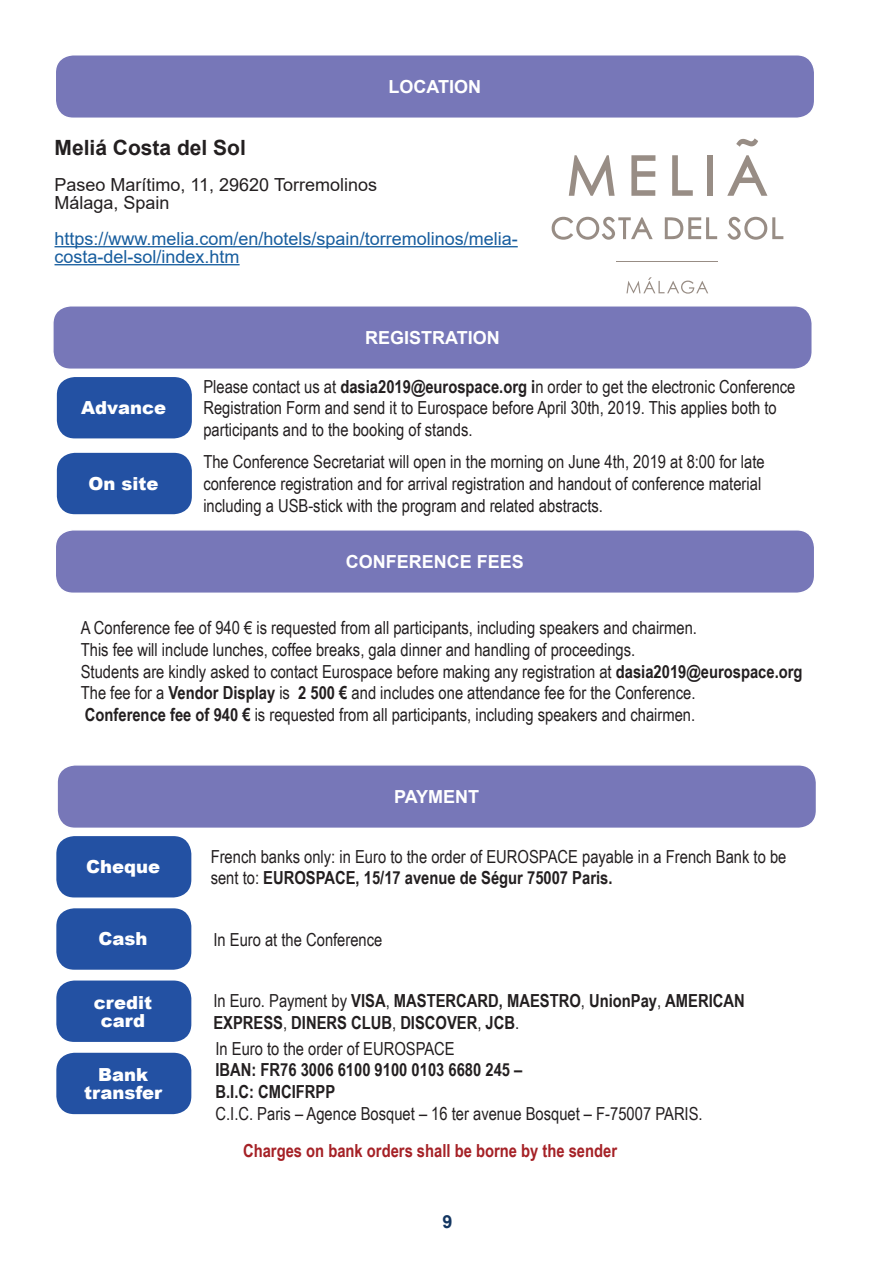
<style>
.page{position:relative;width:893px;height:1263px;background:#fff}
.page>*{position:absolute;margin:0;border:0;box-sizing:border-box;transform-origin:0 0}
.t1{font:700 21px "Arial";color:#231f20}
.t2{font:18px/21.6px "Arial Narrow";color:#231f20}
.t3{font:700 18px/21.6px "Arial Narrow";color:#231f20}
.t4{font:18px/18px "Arial";color:#175d9e}
.t5{font:18px "Arial";color:#231f20}
.t6{font:900 18px/18px "Arial";color:#fff;text-align:center}
.t7{font:700 18px "Arial Narrow";color:#a52126}
.t8{font:700 18px "Arial";color:#fff}
.t9{font:700 18px "Arial";color:#133661}
.s1{font-weight:700}
.s2{font-weight:400}
</style>
<div class="page">
<div style="left:55px;top:55px;width:760px;height:63px;background:#7777b8;border-radius:18px"></div>
<div style="left:55px;top:54px;width:760px;height:65px;border:2px solid #fff;border-radius:18px"></div>
<div style="left:53px;top:306px;width:759px;height:63px;background:#7777b8;border-radius:18px"></div>
<div style="left:52px;top:305px;width:761px;height:65px;border:2px solid #fff;border-radius:18px"></div>
<div style="left:55px;top:530px;width:760px;height:63px;background:#7777b8;border-radius:18px"></div>
<div style="left:55px;top:529px;width:760px;height:65px;border:2px solid #fff;border-radius:18px"></div>
<div style="left:57px;top:765px;width:759px;height:63px;background:#7777b8;border-radius:18px"></div>
<div style="left:56px;top:764px;width:761px;height:65px;border:2px solid #fff;border-radius:18px"></div>
<hr style="left:55px;top:246px;width:463px;height:1px;background:#175d9e">
<hr style="left:55px;top:264px;width:185px;height:1px;background:#175d9e">
<div style="left:57px;top:377px;width:135px;height:61px;background:#2351a3;border-radius:18px"></div>
<div style="left:57px;top:453px;width:135px;height:61px;background:#2351a3;border-radius:18px"></div>
<div style="left:56px;top:836px;width:135px;height:61px;background:#2351a3;border-radius:18px"></div>
<div style="left:56px;top:1053px;width:135px;height:61px;background:#2351a3;border-radius:18px"></div>
<div style="left:56px;top:980px;width:135px;height:62px;background:#2351a3;border-radius:18px"></div>
<div style="left:56px;top:908px;width:135px;height:62px;background:#2351a3;border-radius:18px"></div>
<svg style="left:569px;top:155px;width:46px;height:41px"></svg>
<svg style="left:631px;top:155px;width:24px;height:41px"></svg>
<svg style="left:672px;top:155px;width:21px;height:41px"></svg>
<div style="left:707px;top:155px;width:6px;height:41px;background:#988d85"></div>
<svg style="left:727px;top:138px;width:40px;height:58px"></svg>
<svg style="left:552px;top:217px;width:101px;height:23px"></svg>
<svg style="left:665px;top:217px;width:52px;height:22px"></svg>
<svg style="left:727px;top:217px;width:56px;height:23px"></svg>
<hr style="left:616px;top:261px;width:102px;height:1px;background:#988d85">
<svg style="left:626px;top:277px;width:82px;height:17px"></svg>
<p class="t8" style="left:389px;top:74px;width:94px">LOCATION</p>
<p class="t1" style="left:55px;top:133px;width:193px">Meliá Costa del Sol</p>
<p class="t5" style="left:55px;top:172px;width:324px">Paseo Marítimo, 11, 29620 Torremolinos</p>
<p class="t5" style="left:55px;top:190px;width:117px">Málaga, Spain</p>
<p class="t4" style="left:55px;top:229px;width:465px">https://www.melia.com/en/hotels/spain/torremolinos/melia&shy;costa-del-sol/index.htm</p>
<p class="t6" style="left:81px;top:398px;width:87px">Advance</p>
<p class="t6" style="left:89px;top:474px;width:71px">On site</p>
<p class="t8" style="left:365px;top:325px;width:136px">REGISTRATION</p>
<p class="t2" style="left:203px;top:375px;width:594px">Please contact us at <span class="s1">dasia2019@eurospace.org i</span>n order to get the electronic Conference<br>Registration Form and send it to Eurospace before April 30th, 2019. This applies both to participants and to the booking of stands.</p>
<p class="t2" style="left:203px;top:451px;width:563px">The Conference Secretariat will open in the morning on June 4th, 2019 at 8:00 for late conference registration and for arrival registration and handout of conference material including a USB-stick with the program and related abstracts.</p>
<p class="t8" style="left:346px;top:549px;width:180px">CONFERENCE FEES</p>
<p class="t2" style="left:81px;top:616px;width:618px">A Conference fee of 940 € is requested from all participants, including speakers and chairmen.<br>This fee will include lunches, coffee breaks, gala dinner and handling of proceedings.</p>
<p class="t2" style="left:81px;top:660px;width:723px">Students are kindly asked to contact Eurospace before making any registration at <span class="s1">dasia2019@eurospace.org<br></span>The fee for a <span class="s1">Vendor Display</span> is <span class="s1">2 500 €</span> and includes one attendance fee for the Conference.</p>
<p class="t2" style="left:85px;top:703px;width:612px"><span class="s1">Conference fee of 940 €</span> is requested from all participants, including speakers and chairmen.</p>
<p class="t8" style="left:394px;top:784px;width:87px">PAYMENT</p>
<p class="t6" style="left:86px;top:857px;width:76px">Cheque</p>
<p class="t2" style="left:211px;top:845px;width:577px">French banks only: in Euro to the order of EUROSPACE payable in a French Bank to be sent to: <span class="s1">EUROSPACE, 15/17 avenue de Ségur 75007 Paris.</span></p>
<p class="t6" style="left:99px;top:929px;width:51px">Cash</p>
<p class="t2" style="left:213px;top:928px;width:171px">In Euro at the Conference</p>
<p class="t6" style="left:94px;top:993px;width:60px">credit card</p>
<p class="t6" style="left:84px;top:1065px;width:79px">Bank transfer</p>
<p class="t3" style="left:213px;top:989px;width:533px"><span class="s2">In Euro. Payment by</span> VISA<span class="s2">,</span> MASTERCARD, MAESTRO<span class="s2">,</span> UnionPay<span class="s2">,</span> AMERICAN<br>EXPRESS<span class="s2">,</span> DINERS CLUB<span class="s2">,</span> DISCOVER<span class="s2">,</span> JCB<span class="s2">.</span></p>
<p class="t2" style="left:215px;top:1037px;width:241px">In Euro to the order of EUROSPACE</p>
<p class="t3" style="left:215px;top:1058px;width:308px">IBAN: FR76 3006 6100 9100 0103 6680 245 –<br>B.I.C: CMCIFRPP</p>
<p class="t2" style="left:215px;top:1102px;width:489px">C.I.C. Paris – Agence Bosquet – 16 ter avenue Bosquet – F-75007 PARIS.</p>
<p class="t7" style="left:243px;top:1137px;width:376px">Charges on bank orders shall be borne by the sender</p>
<p class="t9" style="left:442px;top:1209px;width:12px">9</p>
</div>
